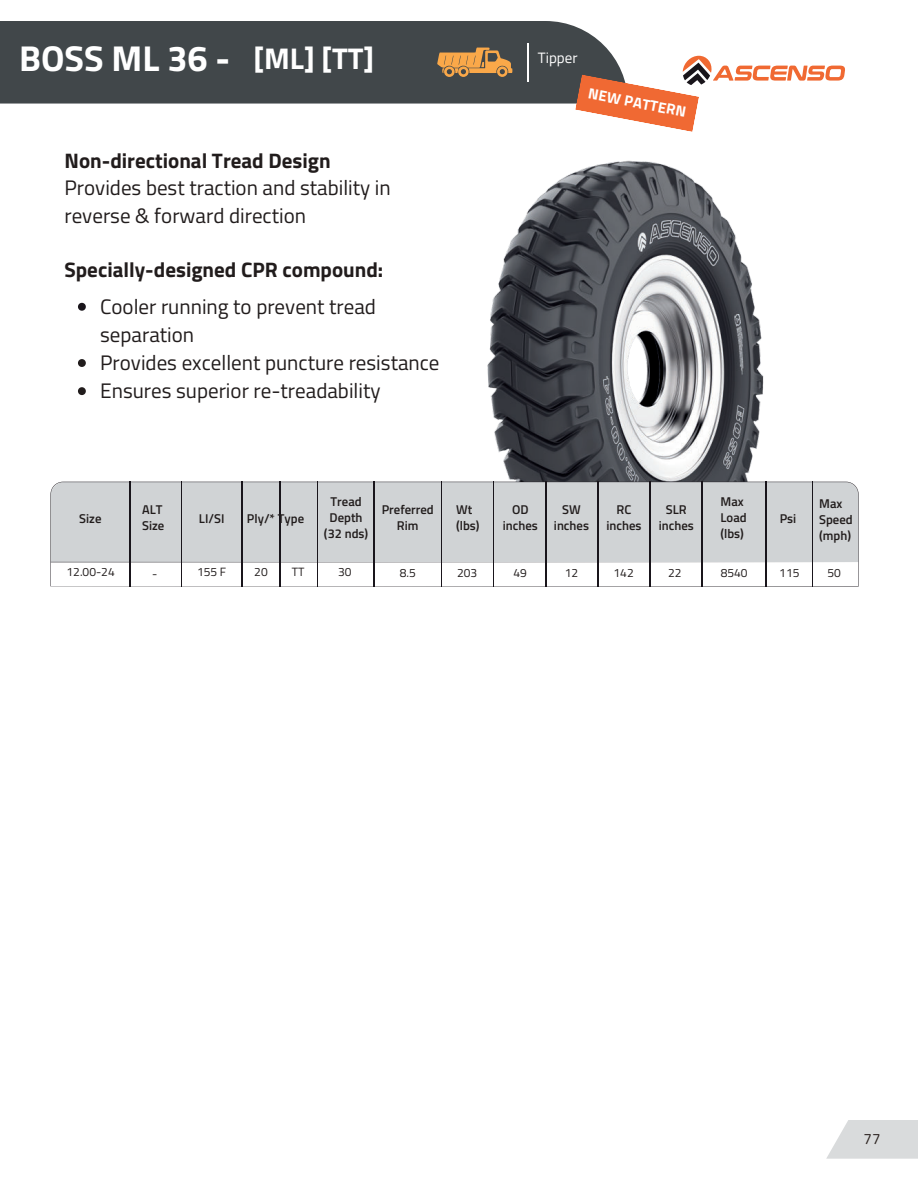
<style>
.page{position:relative;width:918px;height:1188px;background:#fff}
.page>*{position:absolute;margin:0;border:0;box-sizing:border-box;transform-origin:0 0}
.t1{font:700 36px "Titillium Web";color:#fff}
.t2{font:21px/28.2px "Titillium Web";color:#211c1c}
.t3{font:700 21px "Titillium Web";color:#211c1c}
.t4{font:700 15px "Titillium Web";color:#fff}
.t5{font:15px "Titillium Web";color:#fff}
.t6{font:15px "Titillium Web";color:#2a211e}
.t7{font:600 12.75px/15.8px "Titillium Web";color:#211c1c;text-align:center}
.t8{font:12px "Titillium Web";color:#211c1c}
.s1{font-size:30px}
</style>
<div class="page">
<img style="left:450px;top:160px;width:381px;height:322px">
<svg style="left:51px;top:482px;width:808px;height:105px;fill:#d0d3d5"></svg>
<svg style="left:78px;top:303px;width:8px;height:8px"></svg>
<svg style="left:78px;top:359px;width:8px;height:8px"></svg>
<svg style="left:78px;top:387px;width:8px;height:8px"></svg>
<div style="left:0;top:21px;width:613px;height:83px;background:#41474a"></div>
<hr style="left:528px;top:43px;width:1px;height:39px;background:#fff">
<svg style="left:437px;top:48px;width:75px;height:29px;background:#ad7f49"></svg>
<svg style="left:575px;top:56px;width:270px;height:76px"></svg>
<svg style="left:826px;top:1120px;width:92px;height:39px;background:#dddfe0"></svg>
<h1 class="t1" style="left:19px;top:30px;width:357px">BOSS ML 36 - <span class="s1">[ML] [TT]</span></h1>
<p class="t5" style="left:538px;top:47px;width:41px">Tipper</p>
<p class="t4" style="left:591px;top:82px;width:101px;rotate:11deg">NEW PATTERN</p>
<p class="t3" style="left:64px;top:144px;width:268px">Non-directional Tread Design</p>
<p class="t2" style="left:64px;top:172px;width:328px">Provides best traction and stability in reverse &amp; forward direction</p>
<p class="t3" style="left:64px;top:254px;width:320px">Specially-designed CPR compound:</p>
<p class="t2" style="left:100px;top:292px;width:341px">Cooler running to prevent tread separation<br>Provides excellent puncture resistance<br>Ensures superior re-treadability</p>
<p class="t7" style="left:79px;top:510px;width:24px">Size</p>
<p class="t7" style="left:142px;top:501px;width:24px;text-align:left">ALT<br>Size</p>
<p class="t7" style="left:199px;top:510px;width:27px">LI/SI</p>
<p class="t7" style="left:247px;top:510px;width:59px">Ply/* Type</p>
<p class="t7" style="left:324px;top:493px;width:46px">Tread<br>Depth (32 nds)</p>
<p class="t7" style="left:382px;top:501px;width:54px">Preferred<br>Rim</p>
<p class="t7" style="left:456px;top:501px;width:25px;text-align:left">Wt (lbs)</p>
<p class="t7" style="left:503px;top:501px;width:37px">OD inches</p>
<p class="t7" style="left:554px;top:501px;width:37px">SW inches</p>
<p class="t7" style="left:606px;top:501px;width:37px">RC inches</p>
<p class="t7" style="left:659px;top:501px;width:37px">SLR inches</p>
<p class="t7" style="left:721px;top:493px;width:28px;text-align:left">Max<br>Load (lbs)</p>
<p class="t7" style="left:780px;top:510px;width:18px">Psi</p>
<p class="t7" style="left:819px;top:495px;width:35px;text-align:left">Max<br>Speed (mph)</p>
<p class="t8" style="left:67px;top:563px;width:50px">12.00-24</p>
<p class="t8" style="left:152px;top:565px;width:7px">-</p>
<p class="t8" style="left:197px;top:563px;width:31px">155 F</p>
<p class="t8" style="left:254px;top:563px;width:15px">20</p>
<p class="t8" style="left:292px;top:563px;width:14px">TT</p>
<p class="t8" style="left:338px;top:563px;width:15px">30</p>
<p class="t8" style="left:400px;top:564px;width:18px">8.5</p>
<p class="t8" style="left:457px;top:564px;width:22px">203</p>
<p class="t8" style="left:513px;top:564px;width:15px">49</p>
<p class="t8" style="left:565px;top:564px;width:15px">12</p>
<p class="t8" style="left:614px;top:564px;width:22px">142</p>
<p class="t8" style="left:668px;top:564px;width:15px">22</p>
<p class="t8" style="left:721px;top:564px;width:28px">8540</p>
<p class="t8" style="left:779px;top:564px;width:22px">115</p>
<p class="t8" style="left:827px;top:564px;width:15px">50</p>
<p class="t6" style="left:864px;top:1127px;width:18px">77</p>
</div>
